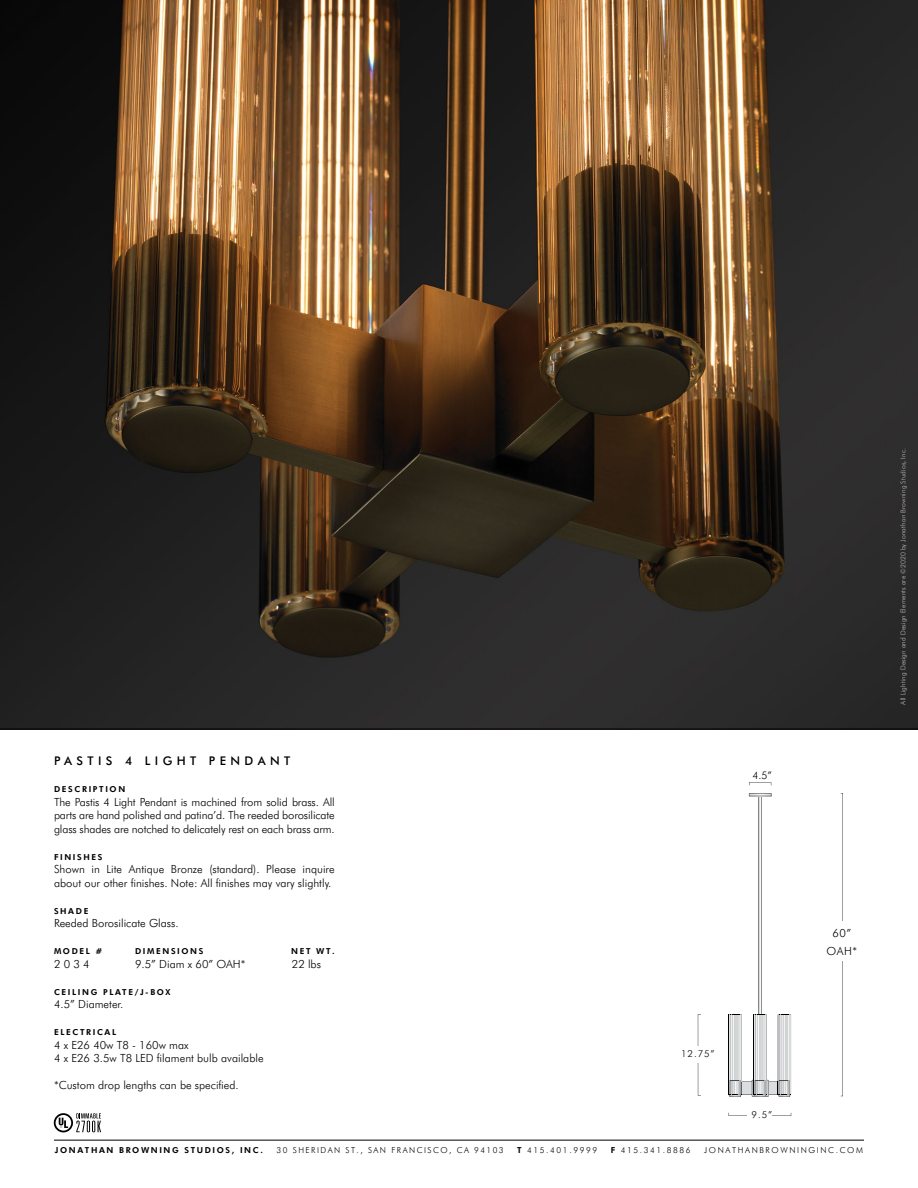
<style>
.page{position:relative;width:918px;height:1188px;background:#fff}
.page>*{position:absolute;margin:0;border:0;box-sizing:border-box;transform-origin:0 0}
.t1{font:500 12px "Futura BT";letter-spacing:.37em;color:#000}
.t2{font:300 11.25px/13.5px "Futura BT";color:#000;text-align:center}
.t3{font:300 10.5px "Futura BT";color:#000}
.t4{font:300 9.6px "Futura BT";color:#000}
.t5{font:800 8.25px "Futura BT";letter-spacing:.2em;color:#000}
.t6{font:300 8.25px "Futura BT";letter-spacing:.195em;color:#000}
.t7{font:300 8.25px "Futura BT";letter-spacing:.175em;color:#000}
.t8{font:300 6.75px "Futura BT";letter-spacing:.02em;color:#bcbec0}
.s1{font-weight:800}
</style>
<div class="page">
<svg style="left:841px;top:793px;width:2px;height:303px"></svg>
<div style="left:836px;top:921px;width:12px;height:39px;background:#fff"></div>
<svg style="left:729px;top:1113px;width:62px;height:3px"></svg>
<svg style="left:698px;top:1014px;width:3px;height:82px"></svg>
<svg style="left:749px;top:782px;width:22px;height:3px"></svg>
<div style="left:747px;top:1112px;width:25px;height:8px;background:#fff"></div>
<div style="left:688px;top:1046px;width:26px;height:17px;background:#fff"></div>
<svg style="left:729px;top:793px;width:62px;height:304px"></svg>
<img style="left:0;top:0;width:918px;height:729px">
<hr style="left:54px;top:1140px;width:810px;height:1px;background:#000">
<hr style="left:0;top:729px;width:918px;height:1px;background:#000">
<svg style="left:54px;top:1113px;width:47px;height:19px"></svg>
<p class="t1" style="left:54px;top:754px;width:238px">PASTIS 4 LIGHT PENDANT</p>
<p class="t5" style="left:54px;top:784px;width:73px">DESCRIPTION</p>
<p class="t2" style="left:54px;top:795px;width:282px;text-align:justify">The Pastis 4 Light Pendant is machined from solid brass. All parts are hand polished and patina’d. The reeded borosilicate glass shades are notched to delicately rest on each brass arm.</p>
<p class="t5" style="left:54px;top:852px;width:50px">FINISHES</p>
<p class="t2" style="left:54px;top:862px;width:282px;text-align:left">Shown in Lite Antique Bronze (standard). Please inquire about our other finishes. Note: All finishes may vary slightly.</p>
<p class="t5" style="left:54px;top:906px;width:36px">SHADE</p>
<p class="t2" style="left:54px;top:916px;width:126px">Reeded Borosilicate Glass.</p>
<p class="t5" style="left:54px;top:946px;width:50px">MODEL #</p>
<p class="t5" style="left:135px;top:946px;width:70px">DIMENSIONS</p>
<p class="t5" style="left:291px;top:946px;width:45px">NET WT.</p>
<p class="t2" style="left:54px;top:957px;width:37px">2 0 3 4</p>
<p class="t2" style="left:135px;top:957px;width:112px">9.5” Diam x 60” OAH*</p>
<p class="t2" style="left:292px;top:957px;width:31px">22 lbs</p>
<p class="t5" style="left:54px;top:987px;width:118px">CEILING PLATE/J-BOX</p>
<p class="t2" style="left:54px;top:997px;width:71px">4.5” Diameter.</p>
<p class="t5" style="left:54px;top:1027px;width:64px">ELECTRICAL</p>
<p class="t2" style="left:54px;top:1038px;width:136px">4 x E26 40w T8 - 160w max</p>
<p class="t2" style="left:54px;top:1051px;width:211px">4 x E26 3.5w T8 LED filament bulb available</p>
<p class="t2" style="left:54px;top:1078px;width:186px">*Custom drop lengths can be specified.</p>
<p class="t3" style="left:753px;top:769px;width:21px">4.5”</p>
<p class="t4" style="left:681px;top:1048px;width:35px">12.75”</p>
<p class="t4" style="left:752px;top:1109px;width:22px">9.5”</p>
<p class="t2" style="left:826px;top:924px;width:32px;line-height:17.7px">60”<br>OAH*</p>
<p class="t5" style="left:55px;top:1145px;width:209px">JONATHAN BROWNING STUDIOS, INC.</p>
<p class="t7" style="left:277px;top:1145px;width:229px">30 SHERIDAN ST., SAN FRANCISCO, CA 94103</p>
<p class="t6" style="left:517px;top:1145px;width:82px"><span class="s1">T</span> 415.401.9999</p>
<p class="t6" style="left:611px;top:1145px;width:82px"><span class="s1">F</span> 415.341.8886</p>
<p class="t6" style="left:704px;top:1145px;width:160px">JONATHANBROWNINGINC.COM</p>
<p class="t8" style="left:899px;top:705px;width:258px;rotate:-90deg">All Lighting Design and Design Elements are ©2020 by Jonathan Browning Studios, Inc.</p>
</div>
